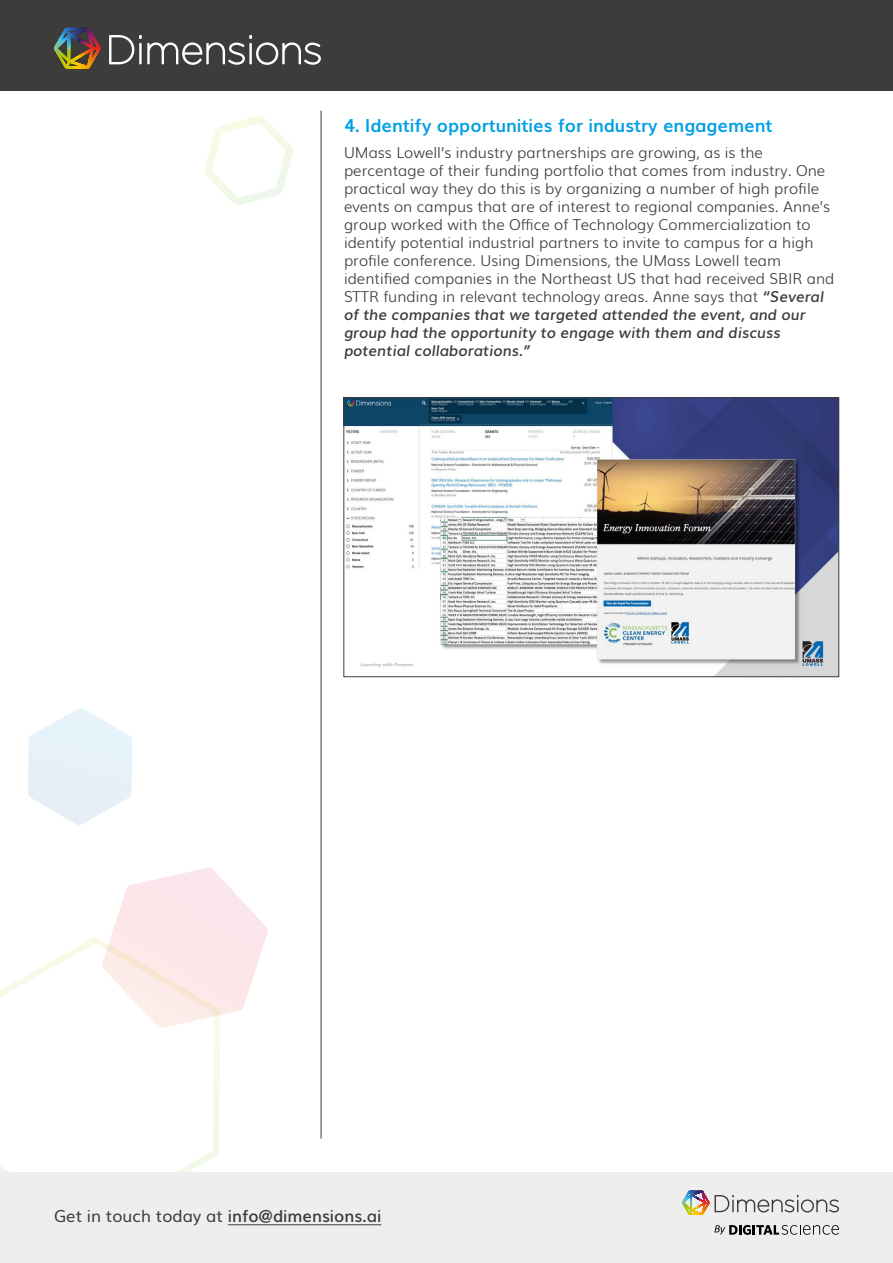
<style>
.page{position:relative;width:893px;height:1263px;background:#fff}
.page>*{position:absolute;margin:0;border:0;box-sizing:border-box;transform-origin:0 0}
.t1{font:700 18px "Muli";color:#009fe3}
.t2{font:600 16.5px "Muli";color:#3c3c3b}
.t3{font:300 15px/18px "Muli";color:#3c3c3b}
.s1{font-weight:600;font-style:italic}
.s2{font-weight:400}
</style>
<div class="page">
<hr style="left:321px;top:111px;width:1px;height:1027px;background:#3c3c3b">
<div style="left:0;top:0;width:893px;height:90px;background:#3c3c3b"></div>
<svg style="left:54px;top:28px;width:46px;height:41px"></svg>
<svg style="left:109px;top:35px;width:212px;height:30px"></svg>
<svg style="left:0;top:937px;width:220px;height:235px"></svg>
<svg style="left:101px;top:867px;width:167px;height:161px"></svg>
<svg style="left:28px;top:708px;width:104px;height:117px"></svg>
<svg style="left:204px;top:116px;width:89px;height:89px"></svg>
<div style="left:0;top:1172px;width:893px;height:91px;background:#eee"></div>
<svg style="left:682px;top:1191px;width:157px;height:24px"></svg>
<svg style="left:714px;top:1225px;width:125px;height:10px"></svg>
<hr style="left:228px;top:1224px;width:153px;height:1px;background:#3c3c3b">
<img style="left:346px;top:400px;width:491px;height:275px">
<div style="left:344px;top:398px;width:495px;height:279px;border:1px solid #3c3c3b"></div>
<p class="t1" style="left:344px;top:111px;width:430px">4. Identify opportunities for industry engagement</p>
<p class="t3" style="left:344px;top:143px;width:492px">UMass Lowell’s industry partnerships are growing, as is the percentage of their funding portfolio that comes from industry. One practical way they do this is by organizing a number of high profile events on campus that are of interest to regional companies. Anne’s group worked with the Office of Technology Commercialization to identify potential industrial partners to invite to campus for a high profile conference. Using Dimensions, the UMass Lowell team identified companies in the Northeast US that had received SBIR and STTR funding in relevant technology areas. Anne says that <span class="s1">“Several of the companies that we targeted attended the event, and our group had the opportunity to engage with them and discuss potential collaborations.”</span></p>
<p class="t2" style="left:54px;top:1203px;width:329px"><span class="s2">Get in touch today at</span> info@dimensions.ai</p>
</div>
